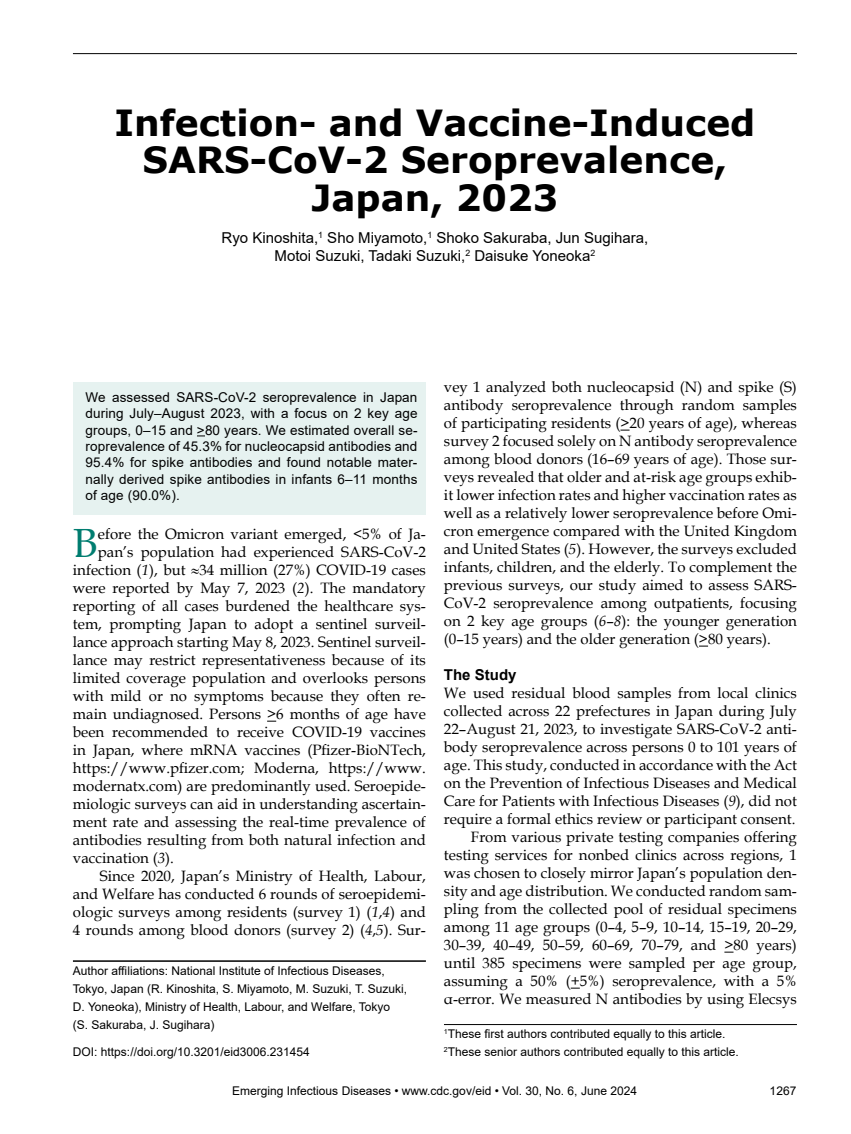
<style>
.page{position:relative;width:851px;height:1134px;background:#fff}
.page>*{position:absolute;margin:0;border:0;box-sizing:border-box;transform-origin:0 0}
.t1{font:40.8px "Book Antiqua";color:#007d70}
.t2{font:700 36px/37.5px "Verdana";color:#000;text-align:center}
.t3{font:15px/18px "Book Antiqua";color:#000;text-align:justify}
.t4{font:15px/18px "Arial";color:#000;text-align:center}
.t5{font:700 15px "Arial";color:#000}
.t6{font:13.5px/16.5px "Arial";letter-spacing:.01em;color:#000;text-align:justify}
.t7{font:12px/18px "Arial";color:#000}
.s1{font-style:italic}
</style>
<div class="page">
<hr style="left:73px;top:53px;width:723px;height:1px;background:#000">
<hr style="left:73px;top:960px;width:353px;height:2px;background:#000">
<div style="left:73px;top:382px;width:353px;height:133px;background:#e6f2f0"></div>
<hr style="left:444px;top:1024px;width:353px;height:1px;background:#000">
<h2 class="t2" style="left:114px;top:103px;width:642px">Infection- and Vaccine-Induced<br>SARS-CoV-2 Seroprevalence,<br>Japan, 2023</h2>
<p class="t4" style="left:221px;top:229px;width:428px">Ryo Kinoshita,<sup>1</sup> Sho Miyamoto,<sup>1</sup> Shoko Sakuraba, Jun Sugihara,<br>Motoi Suzuki, Tadaki Suzuki,<sup>2</sup> Daisuke Yoneoka<sup>2</sup></p>
<p class="t6" style="left:85px;top:388px;width:333px">We assessed SARS-CoV-2 seroprevalence in Japan during July–August 2023, with a focus on 2 key age groups, 0–15 and &gt;80 years. We estimated overall se&shy;roprevalence of 45.3% for nucleocapsid antibodies and 95.4% for spike antibodies and found notable mater&shy;nally derived spike antibodies in infants 6–11 months of age (90.0%).</p>
<h1 class="t1" style="left:73px;top:515px;width:26px">B</h1>
<p class="t3" style="left:98px;top:525px;width:329px">efore the Omicron variant emerged, &lt;5% of Ja-</p>
<p class="t3" style="left:98px;top:543px;width:329px">pan’s population had experienced SARS-CoV-2</p>
<p class="t3" style="left:73px;top:561px;width:354px">infection (<span class="s1">1</span>), but ≈34 million (27%) COVID-19 cases</p>
<p class="t3" style="left:73px;top:579px;width:354px">were reported by May 7, 2023 (<span class="s1">2</span>). The mandatory</p>
<p class="t3" style="left:73px;top:597px;width:354px">reporting of all cases burdened the healthcare sys-</p>
<p class="t3" style="left:73px;top:615px;width:354px">tem, prompting Japan to adopt a sentinel surveil-</p>
<p class="t3" style="left:73px;top:633px;width:354px">lance approach starting May 8, 2023. Sentinel surveil-</p>
<p class="t3" style="left:73px;top:651px;width:354px">lance may restrict representativeness because of its</p>
<p class="t3" style="left:73px;top:669px;width:354px">limited coverage population and overlooks persons</p>
<p class="t3" style="left:73px;top:687px;width:354px">with mild or no symptoms because they often re-</p>
<p class="t3" style="left:73px;top:705px;width:354px">main undiagnosed. Persons &gt;6 months of age have</p>
<p class="t3" style="left:73px;top:723px;width:354px">been recommended to receive COVID-19 vaccines</p>
<p class="t3" style="left:73px;top:741px;width:354px">in Japan, where mRNA vaccines (Pfizer-BioNTech,</p>
<p class="t3" style="left:73px;top:759px;width:354px">https://www.pfizer.com; Moderna, https://www.</p>
<p class="t3" style="left:73px;top:777px;width:354px">modernatx.com) are predominantly used. Seroepide-</p>
<p class="t3" style="left:73px;top:795px;width:354px">miologic surveys can aid in understanding ascertain-</p>
<p class="t3" style="left:73px;top:813px;width:354px">ment rate and assessing the real-time prevalence of</p>
<p class="t3" style="left:73px;top:831px;width:354px">antibodies resulting from both natural infection and</p>
<p class="t3" style="left:73px;top:849px;width:103px">vaccination (<span class="s1">3</span>).</p>
<p class="t3" style="left:100px;top:867px;width:327px">Since 2020, Japan’s Ministry of Health, Labour,</p>
<p class="t3" style="left:73px;top:885px;width:354px">and Welfare has conducted 6 rounds of seroepidemi-</p>
<p class="t3" style="left:73px;top:903px;width:354px">ologic surveys among residents (survey 1) (<span class="s1">1</span>,<span class="s1">4</span>) and</p>
<p class="t3" style="left:73px;top:921px;width:354px">4 rounds among blood donors (survey 2) (<span class="s1">4</span>,<span class="s1">5</span>). Sur-</p>
<p class="t7" style="left:73px;top:962px;width:335px">Author affiliations: National Institute of Infectious Diseases, Tokyo, Japan (R. Kinoshita, S. Miyamoto, M. Suzuki, T. Suzuki, D. Yoneoka), Ministry of Health, Labour, and Welfare, Tokyo (S. Sakuraba, J. Sugihara)</p>
<p class="t7" style="left:73px;top:1043px;width:238px">DOI: https://doi.org/10.3201/eid3006.231454</p>
<p class="t3" style="left:444px;top:378px;width:354px">vey 1 analyzed both nucleocapsid (N) and spike (S) antibody seroprevalence through random samples of participating residents (&gt;20 years of age), whereas survey 2 focused solely on N antibody seroprevalence among blood donors (16–69 years of age). Those sur&shy;veys revealed that older and at-risk age groups exhib&shy;it lower infection rates and higher vaccination rates as well as a relatively lower seroprevalence before Omi&shy;cron emergence compared with the United Kingdom and United States (<span class="s1">5</span>). However, the surveys excluded infants, children, and the elderly. To complement the previous surveys, our study aimed to assess SARS-CoV-2 seroprevalence among outpatients, focusing on 2 key age groups (<span class="s1">6</span>–<span class="s1">8</span>): the younger generation (0–15 years) and the older generation (&gt;80 years).</p>
<p class="t5" style="left:444px;top:664px;width:74px">The Study</p>
<p class="t3" style="left:444px;top:684px;width:354px;text-align:right">We used residual blood samples from local clinics collected across 22 prefectures in Japan during July 22–August 21, 2023, to investigate SARS-CoV-2 anti&shy;body seroprevalence across persons 0 to 101 years of age. This study, conducted in accordance with the Act on the Prevention of Infectious Diseases and Medical Care for Patients with Infectious Diseases (<span class="s1">9</span>), did not require a formal ethics review or participant consent.<br>From various private testing companies offering testing services for nonbed clinics across regions, 1 was chosen to closely mirror Japan’s population den&shy;sity and age distribution. We conducted random sam&shy;pling from the collected pool of residual specimens among 11 age groups (0–4, 5–9, 10–14, 15–19, 20–29, 30–39, 40–49, 50–59, 60–69, 70–79, and &gt;80 years) until 385 specimens were sampled per age group, assuming a 50% (+5%) seroprevalence, with a 5% α-error. We measured N antibodies by using Elecsys</p>
<p class="t7" style="left:444px;top:1025px;width:296px"><sup>1</sup>These first authors contributed equally to this article.<br><sup>2</sup>These senior authors contributed equally to this article.</p>
<p class="t7" style="left:232px;top:1082px;width:406px">Emerging Infectious Diseases • www.cdc.gov/eid • Vol. 30, No. 6, June 2024</p>
<p class="t7" style="left:769px;top:1082px;width:28px">1267</p>
</div>
